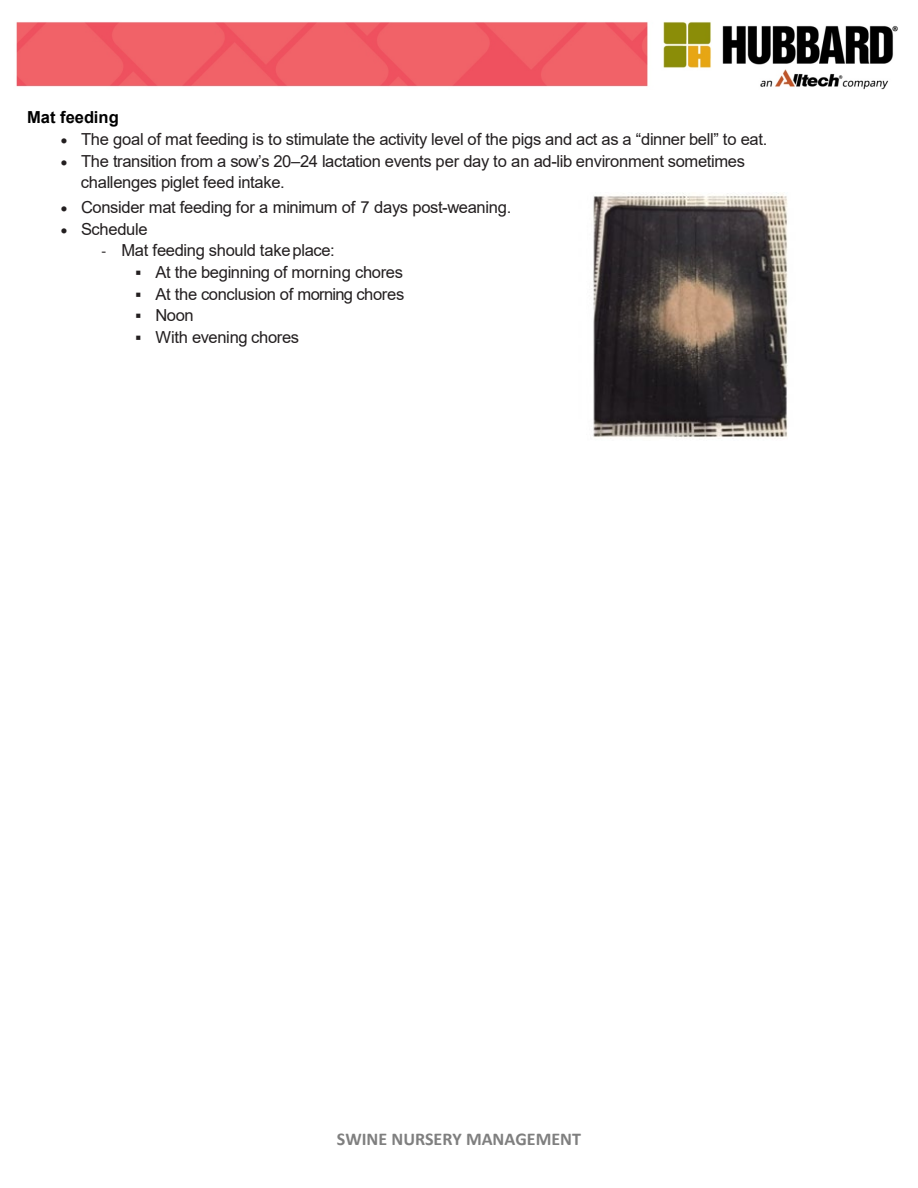
<style>
.page{position:relative;width:918px;height:1188px;background:#fff}
.page>*{position:absolute;margin:0;border:0;box-sizing:border-box;transform-origin:0 0}
.t1{font:700 18px "Calibri";color:#7f7f7f}
.t2{font:16.5px "Arial";letter-spacing:-.025em;color:#231f20}
.t3{font:700 16.5px "Arial";color:#000}
.s1{font-family:"Frutiger LT Std";font-size:14.25px}
</style>
<div class="page">
<img style="left:16px;top:21px;width:882px;height:69px">
<img style="left:593px;top:193px;width:195px;height:246px">
<p class="t3" style="left:27px;top:106px;width:93px">Mat feeding</p>
<p class="t2" style="left:61px;top:128px;width:708px">• The goal of mat feeding is to stimulate the activity level of the pigs and act as a “dinner bell” to eat.</p>
<p class="t2" style="left:61px;top:149px;width:686px">• The transition from a sow’s 20–24 lactation events per day to an ad-lib environment sometimes</p>
<p class="t2" style="left:81px;top:171px;width:205px">challenges piglet feed intake.</p>
<p class="t2" style="left:61px;top:196px;width:452px">• Consider mat feeding for a minimum of 7 days post-weaning.</p>
<p class="t2" style="left:61px;top:218px;width:88px">• Schedule</p>
<p class="t2" style="left:101px;top:239px;width:235px"><span class="s1">-</span> Mat feeding should takeplace:</p>
<p class="t2" style="left:135px;top:261px;width:270px">▪ At the beginning of morning chores</p>
<p class="t2" style="left:135px;top:282px;width:271px">▪ At the conclusion of morning chores</p>
<p class="t2" style="left:135px;top:304px;width:60px">▪ Noon</p>
<p class="t2" style="left:135px;top:326px;width:166px">▪ With evening chores</p>
<p class="t1" style="left:337px;top:1126px;width:245px">SWINE NURSERY MANAGEMENT</p>
</div>
